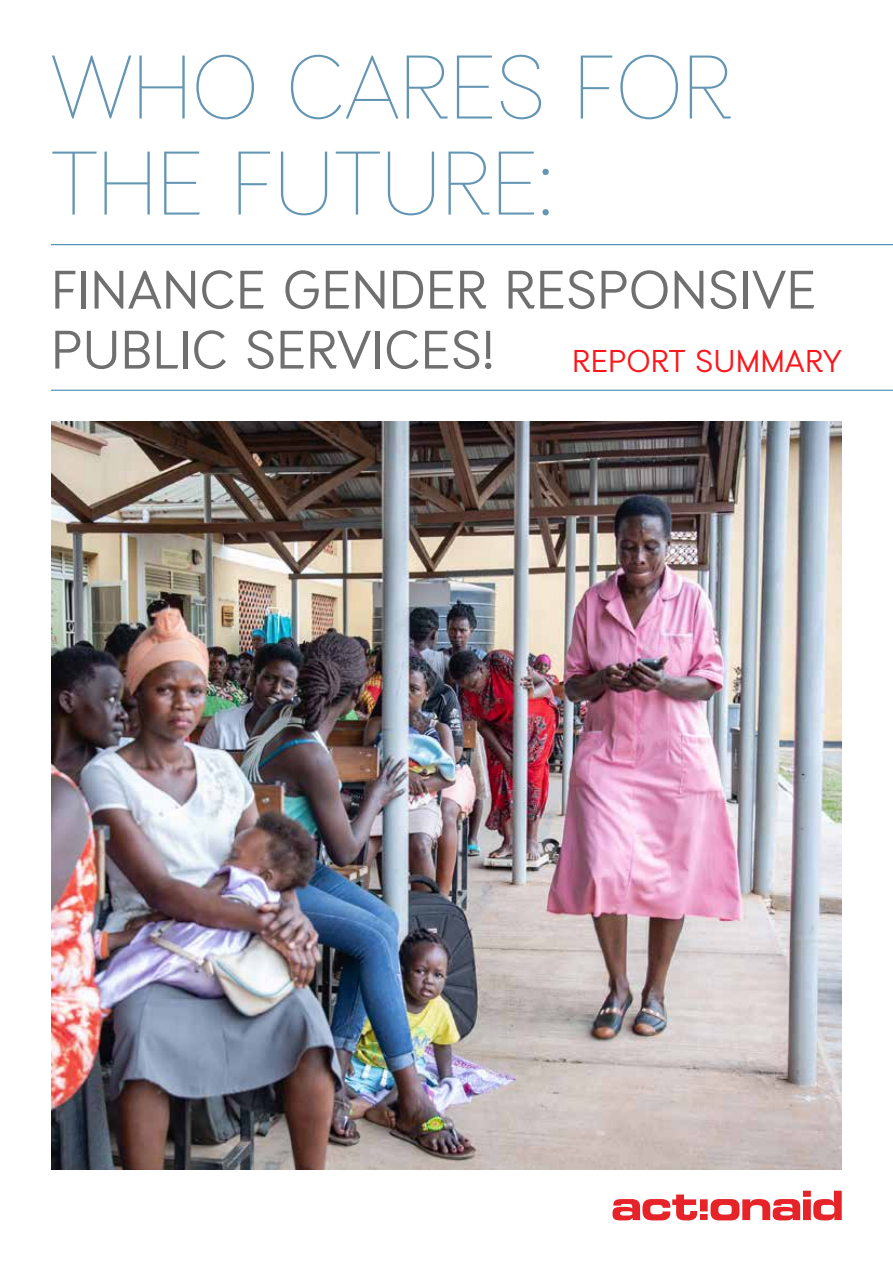
<style>
.page{position:relative;width:893px;height:1263px;background:#fff}
.page>*{position:absolute;margin:0;border:0;box-sizing:border-box;transform-origin:0 0}
.t1{font:100 90px/96px "Auxilia";color:#6496b4}
.t2{font:54px/60px "Auxilia";color:#706f6f}
.t3{font:31.5px "Auxilia";color:#fb171c}
</style>
<div class="page">
<hr style="left:51px;top:244px;width:842px;height:1px;background:#2f7da7">
<hr style="left:51px;top:390px;width:842px;height:1px;background:#2f7da7">
<svg style="left:613px;top:1191px;width:229px;height:29px"></svg>
<img style="left:51px;top:421px;width:791px;height:748px">
<h1 class="t1" style="left:51px;top:37px;width:683px">WHO CARES FOR<br>THE FUTURE:</h1>
<p class="t2" style="left:51px;top:258px;width:767px">FINANCE GENDER RESPONSIVE<br>PUBLIC SERVICES!</p>
<p class="t3" style="left:572px;top:342px;width:271px">REPORT SUMMARY</p>
</div>
